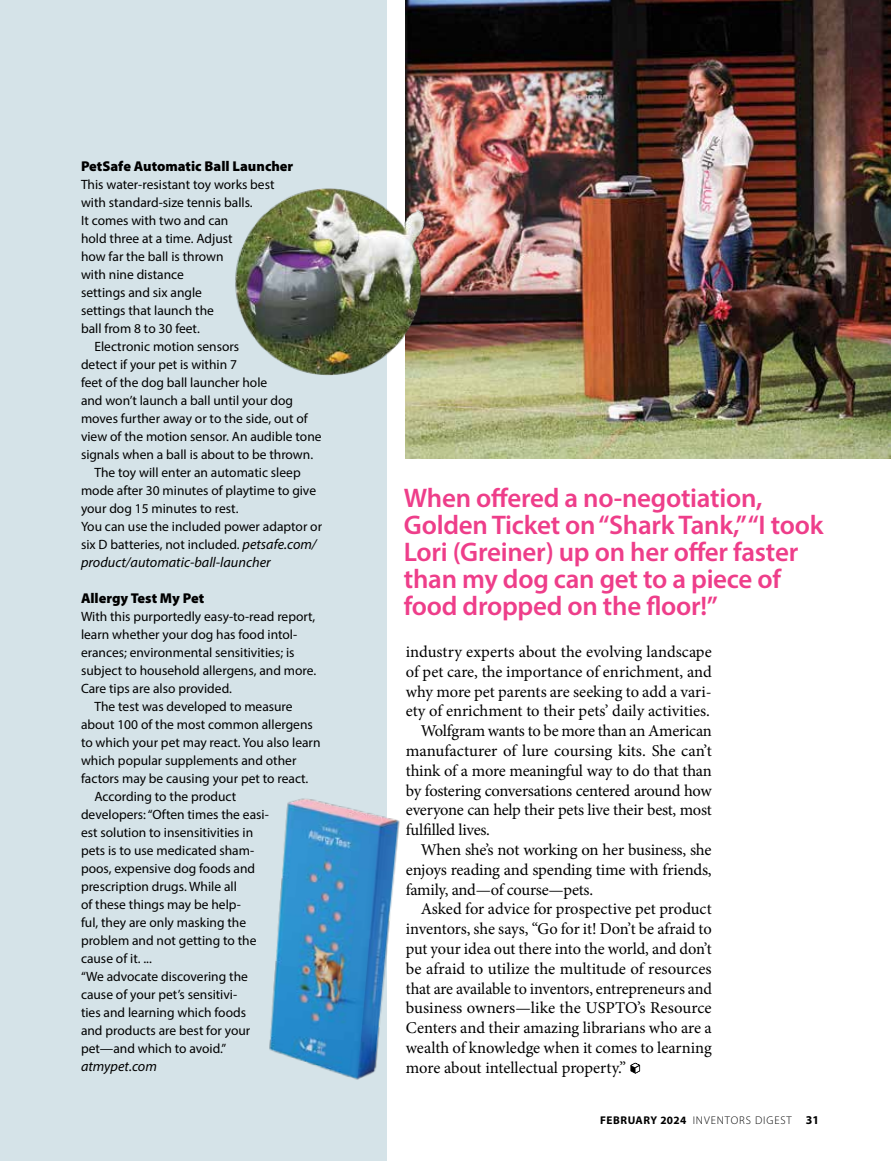
<style>
.page{position:relative;width:891px;height:1161px;background:#fff}
.page>*{position:absolute;margin:0;border:0;box-sizing:border-box;transform-origin:0 0}
.t1{font:600 27px/27px "Myriad Pro";letter-spacing:-.01em;color:#ee3e8a}
.t2{font:16.5px "Minion Pro";letter-spacing:-.01em;color:#000}
.t3{font:900 14.25px "Myriad Pro";color:#000}
.t4{font:italic 14.25px "Myriad Pro";color:#000}
.t5{font:13.5px "Myriad Pro";color:#000}
.t6{font:300 11.25px "Myriad Pro";letter-spacing:.08em;color:#000}
.s1{font-style:italic;font-size:14.25px}
.s2{font-weight:700}
.s3{font-weight:700;font-size:12px}
</style>
<div class="page">
<div style="left:0;top:0;width:387px;height:1161px;background:#d5e3e8"></div>
<svg style="left:630px;top:1062px;width:11px;height:12px"></svg>
<img style="left:269px;top:798px;width:131px;height:282px">
<img style="left:405px;top:0;width:486px;height:459px">
<img style="left:235px;top:188px;width:197px;height:188px">
<p class="t3" style="left:81px;top:157px;width:214px">PetSafe Automatic Ball Launcher</p>
<p class="t5" style="left:81px;top:177px;width:195px">This water-resistant toy works best</p>
<p class="t5" style="left:81px;top:195px;width:173px">with standard-size tennis balls.</p>
<p class="t5" style="left:81px;top:212px;width:149px">It comes with two and can</p>
<p class="t5" style="left:81px;top:230px;width:153px">hold three at a time. Adjust</p>
<p class="t5" style="left:81px;top:248px;width:144px">how far the ball is thrown</p>
<p class="t5" style="left:81px;top:266px;width:105px">with nine distance</p>
<p class="t5" style="left:81px;top:284px;width:123px">settings and six angle</p>
<p class="t5" style="left:81px;top:302px;width:134px">settings that launch the</p>
<p class="t5" style="left:81px;top:320px;width:120px">ball from 8 to 30 feet.</p>
<p class="t5" style="left:94px;top:338px;width:146px">Electronic motion sensors</p>
<p class="t5" style="left:81px;top:356px;width:158px">detect if your pet is within 7</p>
<p class="t5" style="left:81px;top:374px;width:188px">feet of the dog ball launcher hole</p>
<p class="t5" style="left:81px;top:392px;width:214px">and won’t launch a ball until your dog</p>
<p class="t5" style="left:81px;top:410px;width:228px">moves further away or to the side, out of</p>
<p class="t5" style="left:81px;top:428px;width:242px">view of the motion sensor. An audible tone</p>
<p class="t5" style="left:81px;top:446px;width:234px">signals when a ball is about to be thrown.</p>
<p class="t5" style="left:94px;top:464px;width:208px">The toy will enter an automatic sleep</p>
<p class="t5" style="left:81px;top:482px;width:237px">mode after 30 minutes of playtime to give</p>
<p class="t5" style="left:81px;top:500px;width:159px">your dog 15 minutes to rest.</p>
<p class="t5" style="left:81px;top:518px;width:243px">You can use the included power adaptor or</p>
<p class="t5" style="left:81px;top:536px;width:237px">six D batteries, not included. <span class="s1">petsafe.com/</span></p>
<p class="t4" style="left:81px;top:554px;width:191px">product/automatic-ball-launcher</p>
<p class="t3" style="left:81px;top:589px;width:125px">Allergy Test My Pet</p>
<p class="t5" style="left:81px;top:609px;width:236px">With this purportedly easy-to-read report,</p>
<p class="t5" style="left:81px;top:627px;width:218px">learn whether your dog has food intol-</p>
<p class="t5" style="left:81px;top:644px;width:215px">erances; environmental sensitivities; is</p>
<p class="t5" style="left:81px;top:662px;width:237px">subject to household allergens, and more.</p>
<p class="t5" style="left:81px;top:680px;width:152px">Care tips are also provided.</p>
<p class="t5" style="left:94px;top:698px;width:200px">The test was developed to measure</p>
<p class="t5" style="left:81px;top:716px;width:233px">about 100 of the most common allergens</p>
<p class="t5" style="left:81px;top:734px;width:241px">to which your pet may react. You also learn</p>
<p class="t5" style="left:81px;top:752px;width:217px">which popular supplements and other</p>
<p class="t5" style="left:81px;top:770px;width:229px">factors may be causing your pet to react.</p>
<p class="t5" style="left:94px;top:788px;width:143px">According to the product</p>
<p class="t5" style="left:81px;top:806px;width:189px">developers: “Often times the easi-</p>
<p class="t5" style="left:81px;top:824px;width:174px">est solution to insensitivities in</p>
<p class="t5" style="left:81px;top:842px;width:175px">pets is to use medicated sham-</p>
<p class="t5" style="left:81px;top:860px;width:176px">poos, expensive dog foods and</p>
<p class="t5" style="left:81px;top:878px;width:157px">prescription drugs. While all</p>
<p class="t5" style="left:81px;top:896px;width:161px">of these things may be help-</p>
<p class="t5" style="left:81px;top:914px;width:167px">ful, they are only masking the</p>
<p class="t5" style="left:81px;top:932px;width:177px">problem and not getting to the</p>
<p class="t5" style="left:81px;top:950px;width:72px">cause of it. ...</p>
<p class="t5" style="left:81px;top:968px;width:168px">“We advocate discovering the</p>
<p class="t5" style="left:81px;top:986px;width:158px">cause of your pet’s sensitivi-</p>
<p class="t5" style="left:81px;top:1004px;width:167px">ties and learning which foods</p>
<p class="t5" style="left:81px;top:1022px;width:171px">and products are best for your</p>
<p class="t5" style="left:81px;top:1040px;width:147px">pet—and which to avoid.”</p>
<p class="t4" style="left:81px;top:1058px;width:77px">atmypet.com</p>
<h1 class="t1" style="left:404px;top:483px;width:421px">When offered a no-negotiation,<br>Golden Ticket on “Shark Tank,” “I took<br>Lori (Greiner) up on her offer faster than my dog can get to a piece of food dropped on the floor!”</h1>
<p class="t2" style="left:406px;top:641px;width:308px">industry experts about the evolving landscape</p>
<p class="t2" style="left:406px;top:660px;width:308px">of pet care, the importance of enrichment, and</p>
<p class="t2" style="left:406px;top:680px;width:308px">why more pet parents are seeking to add a vari-</p>
<p class="t2" style="left:406px;top:700px;width:306px">ety of enrichment to their pets’ daily activities.</p>
<p class="t2" style="left:421px;top:720px;width:293px">Wolfgram wants to be more than an American</p>
<p class="t2" style="left:406px;top:740px;width:308px">manufacturer of lure coursing kits. She can’t</p>
<p class="t2" style="left:406px;top:759px;width:308px">think of a more meaningful way to do that than</p>
<p class="t2" style="left:406px;top:779px;width:307px">by fostering conversations centered around how</p>
<p class="t2" style="left:406px;top:799px;width:308px">everyone can help their pets live their best, most</p>
<p class="t2" style="left:406px;top:819px;width:86px">fulfilled lives.</p>
<p class="t2" style="left:421px;top:839px;width:292px">When she’s not working on her business, she</p>
<p class="t2" style="left:406px;top:858px;width:307px">enjoys reading and spending time with friends,</p>
<p class="t2" style="left:406px;top:878px;width:189px">family, and—of course—pets.</p>
<p class="t2" style="left:421px;top:898px;width:292px">Asked for advice for prospective pet product</p>
<p class="t2" style="left:406px;top:918px;width:308px">inventors, she says, “Go for it! Don’t be afraid to</p>
<p class="t2" style="left:406px;top:938px;width:308px">put your idea out there into the world, and don’t</p>
<p class="t2" style="left:406px;top:957px;width:307px">be afraid to utilize the multitude of resources</p>
<p class="t2" style="left:406px;top:977px;width:308px">that are available to inventors, entrepreneurs and</p>
<p class="t2" style="left:406px;top:997px;width:307px">business owners—like the USPTO’s Resource</p>
<p class="t2" style="left:406px;top:1017px;width:308px">Centers and their amazing librarians who are a</p>
<p class="t2" style="left:406px;top:1037px;width:308px">wealth of knowledge when it comes to learning</p>
<p class="t2" style="left:406px;top:1056px;width:222px">more about intellectual property.”</p>
<p class="t6" style="left:600px;top:1114px;width:220px"><span class="s2">FEBRUARY 2024</span> INVENTORS DIGEST <span class="s3">31</span></p>
</div>
